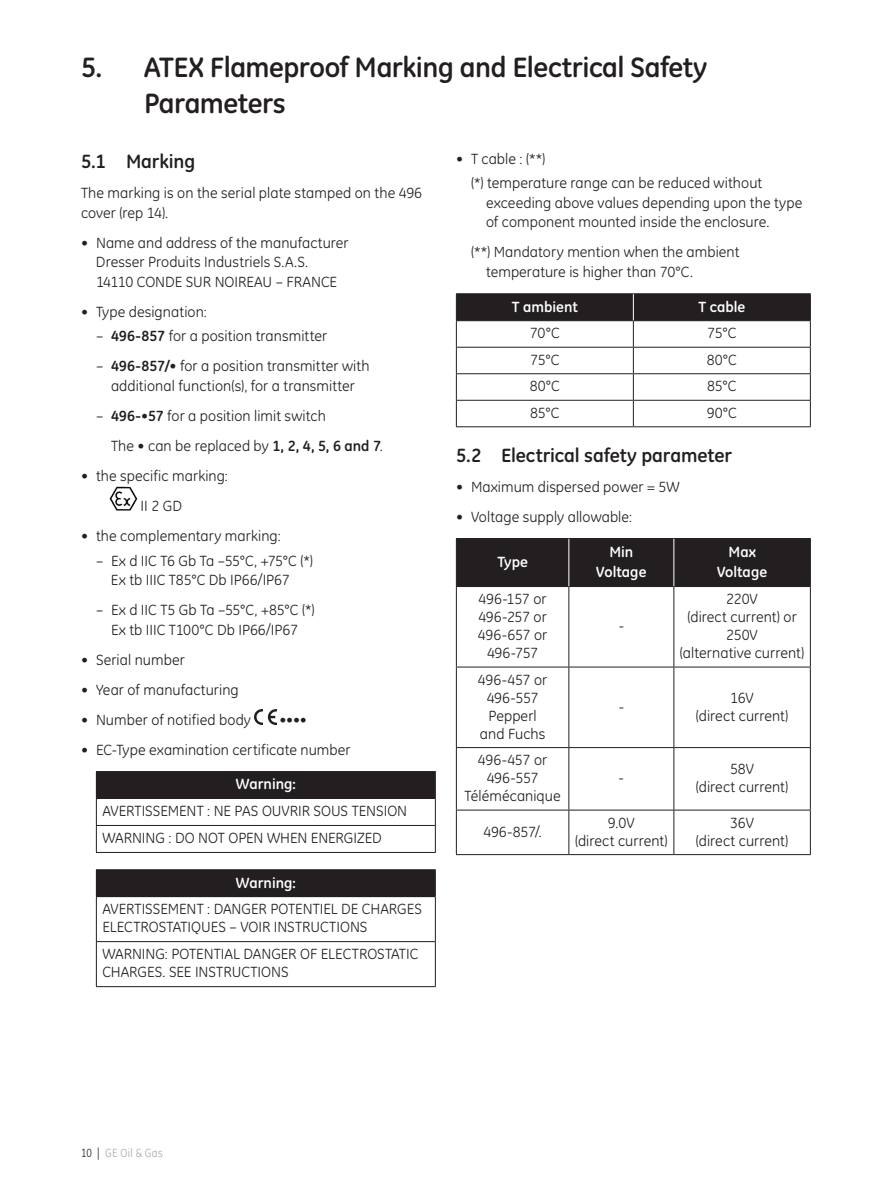
<style>
.page{position:relative;width:891px;height:1188px;background:#fff}
.page>*{position:absolute;margin:0;border:0;box-sizing:border-box;transform-origin:0 0}
.head_for_toc{font:700 28.5px/36px "GE Inspira";letter-spacing:-.015em;color:#231f20}
.numbered_list_header{font:700 19.5px "GE Inspira";letter-spacing:-.005em;color:#231f20}
.bullet_sub_dash{font:15px/19.5px "GE Inspira";letter-spacing:.005em;color:#231f20;text-align:center}
.bullet_10{font:15px/19.5px "GE Inspira";letter-spacing:.005em;color:#231f20}
.table_c{font:15px/18px "GE Inspira";color:#231f20;text-align:center}
.table_FL{font:15px/18px "GE Inspira";letter-spacing:-.005em;color:#231f20}
.text{font:15px/19.5px "GE Inspira";color:#231f20}
.bullet_10__less{font:15px "GE Inspira";letter-spacing:.005em;color:#231f20}
.table_head_10_revers{font:700 15px/19.5px "GE Inspira";color:#fff;text-align:center}
.table_c-2{font:15px/18px "GE Inspira";letter-spacing:-.025em;color:#231f20;text-align:center}
.sub_with_symbol{font:15px "GE Inspira";color:#231f20}
.t1{font:12px "GE Inspira Cond CE";letter-spacing:.03em;color:#a8a9ad}
.s1{font-weight:700}
.s2{color:#231f20}
</style>
<div class="page">
<img style="left:110px;top:487px;width:27px;height:24px">
<img style="left:254px;top:709px;width:22px;height:16px">
<div style="left:96px;top:772px;width:339px;height:26px;background:#231f20"></div>
<hr style="left:96px;top:825px;width:340px;height:1px;background:#231f20">
<hr style="left:96px;top:852px;width:340px;height:1px;background:#231f20">
<hr style="left:96px;top:771px;width:340px;height:1px;background:#231f20">
<svg style="left:96px;top:799px;width:1px;height:53px"></svg>
<svg style="left:435px;top:772px;width:1px;height:80px"></svg>
<hr style="left:96px;top:798px;width:340px;height:1px;background:#231f20">
<div style="left:96px;top:870px;width:339px;height:27px;background:#231f20"></div>
<hr style="left:96px;top:897px;width:1px;height:44px;background:#231f20">
<hr style="left:435px;top:897px;width:1px;height:44px;background:#231f20">
<hr style="left:96px;top:941px;width:340px;height:1px;background:#231f20">
<hr style="left:96px;top:942px;width:1px;height:44px;background:#231f20">
<hr style="left:435px;top:942px;width:1px;height:44px;background:#231f20">
<hr style="left:96px;top:986px;width:340px;height:1px;background:#231f20">
<hr style="left:96px;top:869px;width:340px;height:1px;background:#231f20">
<svg style="left:435px;top:870px;width:1px;height:26px"></svg>
<hr style="left:96px;top:896px;width:340px;height:1px;background:#231f20">
<hr style="left:456px;top:426px;width:177px;height:1px;background:#231f20">
<hr style="left:633px;top:426px;width:178px;height:1px;background:#231f20">
<hr style="left:456px;top:293px;width:177px;height:1px;background:#231f20">
<hr style="left:633px;top:293px;width:178px;height:1px;background:#231f20">
<svg style="left:456px;top:294px;width:355px;height:132px"></svg>
<div style="left:457px;top:539px;width:353px;height:47px;background:#231f20"></div>
<hr style="left:568px;top:810px;width:1px;height:44px;background:#231f20">
<hr style="left:674px;top:810px;width:1px;height:44px;background:#231f20">
<hr style="left:456px;top:810px;width:1px;height:44px;background:#231f20">
<hr style="left:810px;top:810px;width:1px;height:44px;background:#231f20">
<hr style="left:456px;top:854px;width:113px;height:1px;background:#231f20">
<hr style="left:569px;top:854px;width:105px;height:1px;background:#231f20">
<hr style="left:674px;top:854px;width:137px;height:1px;background:#231f20">
<hr style="left:456px;top:538px;width:113px;height:1px;background:#231f20">
<hr style="left:456px;top:539px;width:1px;height:47px;background:#231f20">
<hr style="left:456px;top:586px;width:113px;height:1px;background:#231f20">
<hr style="left:456px;top:587px;width:1px;height:80px;background:#231f20">
<hr style="left:568px;top:587px;width:1px;height:80px;background:#231f20">
<hr style="left:674px;top:587px;width:1px;height:80px;background:#231f20">
<hr style="left:810px;top:587px;width:1px;height:80px;background:#231f20">
<hr style="left:456px;top:667px;width:113px;height:1px;background:#231f20">
<hr style="left:456px;top:667px;width:1px;height:80px;background:#231f20">
<hr style="left:569px;top:667px;width:105px;height:1px;background:#231f20">
<hr style="left:568px;top:667px;width:1px;height:80px;background:#231f20">
<hr style="left:674px;top:667px;width:137px;height:1px;background:#231f20">
<hr style="left:674px;top:667px;width:1px;height:80px;background:#231f20">
<hr style="left:810px;top:667px;width:1px;height:80px;background:#231f20">
<hr style="left:456px;top:747px;width:113px;height:1px;background:#231f20">
<hr style="left:456px;top:748px;width:1px;height:62px;background:#231f20">
<hr style="left:456px;top:810px;width:113px;height:1px;background:#231f20">
<hr style="left:569px;top:747px;width:105px;height:1px;background:#231f20">
<hr style="left:568px;top:748px;width:1px;height:62px;background:#231f20">
<hr style="left:569px;top:810px;width:105px;height:1px;background:#231f20">
<hr style="left:674px;top:747px;width:137px;height:1px;background:#231f20">
<hr style="left:674px;top:748px;width:1px;height:62px;background:#231f20">
<hr style="left:810px;top:748px;width:1px;height:62px;background:#231f20">
<hr style="left:674px;top:810px;width:137px;height:1px;background:#231f20">
<hr style="left:569px;top:538px;width:105px;height:1px;background:#231f20">
<hr style="left:569px;top:586px;width:105px;height:1px;background:#231f20">
<hr style="left:568px;top:539px;width:1px;height:47px;background:#fff">
<hr style="left:674px;top:538px;width:137px;height:1px;background:#231f20">
<hr style="left:810px;top:539px;width:1px;height:47px;background:#231f20">
<hr style="left:674px;top:586px;width:137px;height:1px;background:#231f20">
<hr style="left:674px;top:539px;width:1px;height:47px;background:#fff">
<p class="head_for_toc" style="left:144px;top:48px;width:565px;text-indent:-63px">5. ATEX Flameproof Marking and Electrical Safety<br>Parameters</p>
<p class="numbered_list_header" style="left:81px;top:149px;width:116px">5.1 Marking</p>
<p class="text" style="left:81px;top:183px;width:343px">The marking is on the serial plate stamped on the 496 cover (rep 14).</p>
<p class="bullet_10" style="left:96px;top:233px;width:254px;text-indent:-15px">• Name and address of the manufacturer<br>Dresser Produits Industriels S.A.S.<br>14110 CONDE SUR NOIREAU – FRANCE</p>
<p class="bullet_10__less" style="left:81px;top:303px;width:127px">• Type designation:</p>
<p class="bullet_sub_dash" style="left:96px;top:327px;width:233px">– <span class="s1">496-857</span> for a position transmitter</p>
<p class="bullet_sub_dash" style="left:96px;top:357px;width:275px">– <span class="s1">496-857/•</span> for a position transmitter with additional function(s), for a transmitter</p>
<p class="bullet_sub_dash" style="left:96px;top:406px;width:231px">– <span class="s1">496-•57</span> for a position limit switch</p>
<p class="bullet_sub_dash" style="left:111px;top:436px;width:273px">The • can be replaced by <span class="s1">1, 2, 4, 5, 6 and 7</span>.</p>
<p class="bullet_10" style="left:81px;top:466px;width:148px">• the specific marking:</p>
<p class="sub_with_symbol" style="left:141px;top:497px;width:43px">II 2 GD</p>
<p class="bullet_10__less" style="left:81px;top:527px;width:201px">• the complementary marking:</p>
<p class="bullet_sub_dash" style="left:96px;top:551px;width:219px">– Ex d IIC T6 Gb Ta –55°C, +75°C (*)<br>Ex tb IIIC T85°C Db IP66/IP67</p>
<p class="bullet_sub_dash" style="left:96px;top:600px;width:220px">– Ex d IIC T5 Gb Ta –55°C, +85°C (*)<br>Ex tb IIIC T100°C Db IP66/IP67</p>
<p class="bullet_10" style="left:81px;top:650px;width:105px">• Serial number</p>
<p class="bullet_10" style="left:81px;top:680px;width:159px">• Year of manufacturing</p>
<p class="bullet_10" style="left:81px;top:710px;width:171px">• Number of notified body</p>
<p class="bullet_10" style="left:279px;top:710px;width:29px">••••</p>
<p class="bullet_10" style="left:81px;top:740px;width:271px">• EC-Type examination certificate number</p>
<p class="table_head_10_revers" style="left:236px;top:774px;width:62px">Warning:</p>
<p class="table_FL" style="left:102px;top:802px;width:306px">AVERTISSEMENT : NE PAS OUVRIR SOUS TENSION</p>
<p class="text" style="left:102px;top:828px;width:281px">WARNING : DO NOT OPEN WHEN ENERGIZED</p>
<p class="table_head_10_revers" style="left:236px;top:872px;width:62px">Warning:</p>
<p class="table_FL" style="left:102px;top:900px;width:321px">AVERTISSEMENT : DANGER POTENTIEL DE CHARGES<br>ELECTROSTATIQUES – VOIR INSTRUCTIONS</p>
<p class="table_FL" style="left:102px;top:945px;width:318px">WARNING: POTENTIAL DANGER OF ELECTROSTATIC<br>CHARGES. SEE INSTRUCTIONS</p>
<p class="bullet_10__less" style="left:456px;top:150px;width:91px">• T cable : (**)</p>
<p class="bullet_sub_dash" style="left:486px;top:174px;width:318px;text-align:left;text-indent:-15px">(*) temperature range can be reduced without exceeding above values depending upon the type of component mounted inside the enclosure.</p>
<p class="bullet_sub_dash" style="left:486px;top:243px;width:255px;text-align:left;text-indent:-15px">(**) Mandatory mention when the ambient temperature is higher than 70°C.</p>
<p class="table_head_10_revers" style="left:512px;top:296px;width:68px">T ambient</p>
<p class="table_head_10_revers" style="left:698px;top:296px;width:48px">T cable</p>
<p class="table_c" style="left:530px;top:324px;width:31px">70°C</p>
<p class="table_c" style="left:707px;top:324px;width:31px">75°C</p>
<p class="table_c" style="left:530px;top:351px;width:31px">75°C</p>
<p class="table_c" style="left:707px;top:351px;width:32px">80°C</p>
<p class="table_c" style="left:530px;top:377px;width:32px">80°C</p>
<p class="table_c" style="left:707px;top:377px;width:31px">85°C</p>
<p class="table_c" style="left:530px;top:404px;width:31px">85°C</p>
<p class="table_c" style="left:707px;top:404px;width:32px">90°C</p>
<p class="numbered_list_header" style="left:456px;top:442px;width:278px">5.2 Electrical safety parameter</p>
<p class="bullet_10" style="left:456px;top:477px;width:225px">• Maximum dispersed power = 5W</p>
<p class="bullet_10" style="left:456px;top:507px;width:178px">• Voltage supply allowable:</p>
<p class="table_head_10_revers" style="left:497px;top:552px;width:32px">Type</p>
<p class="table_head_10_revers" style="left:596px;top:542px;width:52px">Min<br>Voltage</p>
<p class="table_head_10_revers" style="left:717px;top:542px;width:52px">Max<br>Voltage</p>
<p class="table_c" style="left:478px;top:590px;width:70px;text-align:left">496-157 or<br>496-257 or</p>
<p class="table_c-2" style="left:478px;top:626px;width:71px">496-657 or<br>496-757</p>
<p class="table_c" style="left:680px;top:590px;width:126px">220V<br>(direct current) or<br>250V<br>(alternative current)</p>
<p class="table_c" style="left:619px;top:617px;width:7px">-</p>
<p class="table_c-2" style="left:478px;top:670px;width:71px">496-457 or<br>496-557</p>
<p class="table_c" style="left:480px;top:706px;width:67px">Pepperl and Fuchs</p>
<p class="table_c-2" style="left:478px;top:751px;width:71px">496-457 or<br>496-557</p>
<p class="table_c" style="left:464px;top:787px;width:98px">Télémécanique</p>
<p class="table_c" style="left:619px;top:697px;width:7px">-</p>
<p class="table_c" style="left:619px;top:769px;width:7px">-</p>
<p class="table_c" style="left:696px;top:688px;width:94px">16V<br>(direct current)</p>
<p class="table_c" style="left:696px;top:760px;width:94px">58V<br>(direct current)</p>
<p class="table_c" style="left:483px;top:822px;width:60px">496-857/.</p>
<p class="table_c" style="left:575px;top:813px;width:94px">9.0V<br>(direct current)</p>
<p class="table_c" style="left:696px;top:813px;width:94px">36V<br>(direct current)</p>
<p class="t1" style="left:81px;top:1146px;width:83px"><span class="s2">10 |</span> GE Oil &amp; Gas</p>
</div>
